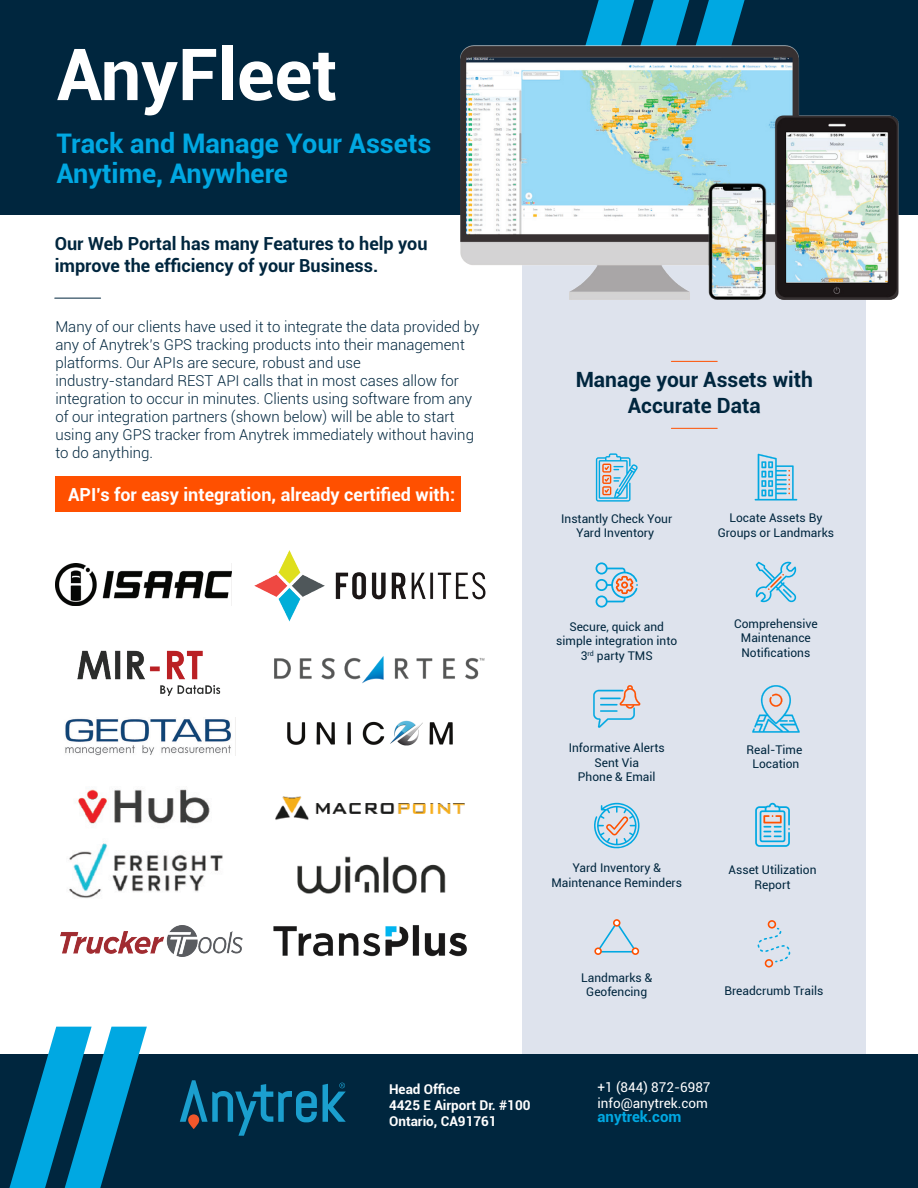
<style>
.page{position:relative;width:918px;height:1188px;background:#fff}
.page>*{position:absolute;margin:0;border:0;box-sizing:border-box;transform-origin:0 0}
.t1{font:700 72px "Roboto";color:#fff}
.t2{font:700 27px/30px "Roboto";color:#00a8e2}
.t3{font:700 21px/25.2px "Roboto";color:#00263e;text-align:center}
.t4{font:700 18px/21.6px "Roboto";color:#00263e}
.t5{font:700 18px "Roboto";color:#fff}
.t6{font:300 15px/18px "Roboto";color:#00263e}
.t7{font:700 15px "Roboto";color:#00a8e2}
.t8{font:700 13.5px/16.2px "Roboto";color:#fff}
.t9{font:13.5px/16.2px "Roboto";color:#fff}
.t10{font:12px/14.4px "Roboto";color:#00263e;text-align:center}
</style>
<div class="page">
<div style="left:522px;top:55px;width:344px;height:1011px;background:#dee3ed"></div>
<div style="left:0;top:1054px;width:918px;height:134px;background:#00263e"></div>
<div style="left:0;top:0;width:918px;height:214px;background:#00263e"></div>
<hr style="left:671px;top:361px;width:46px;height:1px;background:#ff5000">
<hr style="left:671px;top:428px;width:46px;height:1px;background:#ff5000">
<hr style="left:55px;top:298px;width:46px;height:1px;background:#00263e">
<svg style="left:757px;top:927px;width:34px;height:36px"></svg>
<div style="left:765px;top:959px;width:8px;height:9px;border:2px solid #ff5000;border-radius:50%"></div>
<div style="left:768px;top:920px;width:8px;height:9px;border:2px solid #ff5000;border-radius:50%"></div>
<div style="left:613px;top:919px;width:7px;height:8px;border:2px solid #ff5000;border-radius:50%"></div>
<div style="left:632px;top:947px;width:7px;height:8px;border:2px solid #ff5000;border-radius:50%"></div>
<svg style="left:597px;top:920px;width:41px;height:34px"></svg>
<div style="left:594px;top:947px;width:8px;height:8px;border:2px solid #ff5000;border-radius:50%"></div>
<svg style="left:594px;top:803px;width:46px;height:46px"></svg>
<svg style="left:755px;top:803px;width:35px;height:44px"></svg>
<svg style="left:752px;top:685px;width:48px;height:48px"></svg>
<svg style="left:593px;top:685px;width:48px;height:43px"></svg>
<svg style="left:596px;top:562px;width:42px;height:46px"></svg>
<svg style="left:756px;top:562px;width:41px;height:41px"></svg>
<svg style="left:596px;top:453px;width:42px;height:49px"></svg>
<svg style="left:755px;top:454px;width:42px;height:46px"></svg>
<div style="left:56px;top:476px;width:405px;height:35px;background:#ff5000"></div>
<img style="left:451px;top:0;width:456px;height:300px">
<svg style="left:9px;top:1027px;width:138px;height:161px"></svg>
<img style="left:275px;top:796px;width:190px;height:24px">
<img style="left:69px;top:843px;width:154px;height:55px">
<img style="left:78px;top:789px;width:132px;height:35px">
<img style="left:297px;top:856px;width:149px;height:38px">
<img style="left:273px;top:925px;width:194px;height:32px">
<img style="left:254px;top:550px;width:232px;height:72px">
<img style="left:65px;top:719px;width:166px;height:37px">
<img style="left:287px;top:720px;width:166px;height:26px">
<img style="left:56px;top:564px;width:175px;height:41px">
<img style="left:70px;top:594px;width:156px;height:156px">
<img style="left:60px;top:926px;width:182px;height:30px">
<img style="left:274px;top:656px;width:211px;height:28px">
<svg style="left:180px;top:1080px;width:137px;height:56px"></svg>
<svg style="left:323px;top:1083px;width:23px;height:39px"></svg>
<h1 class="t1" style="left:57px;top:24px;width:282px">AnyFleet</h1>
<h2 class="t2" style="left:57px;top:128px;width:376px">Track and Manage Your Assets<br>Anytime, Anywhere</h2>
<p class="t4" style="left:55px;top:232px;width:374px">Our Web Portal has many Features to help you improve the efficiency of your Business.</p>
<p class="t6" style="left:55px;top:317px;width:426px">Many of our clients have used it to integrate the data provided by any of Anytrek’s GPS tracking products into their management platforms. Our APIs are secure, robust and use industry-standard REST API calls that in most cases allow for integration to occur in minutes. Clients using software from any of our integration partners (shown below) will be able to start using any GPS tracker from Anytrek immediately without having to do anything.</p>
<p class="t5" style="left:68px;top:481px;width:389px">API’s for easy integration, already certified with:</p>
<h3 class="t3" style="left:576px;top:366px;width:239px">Manage your Assets with<br>Accurate Data</h3>
<p class="t10" style="left:561px;top:511px;width:113px">Instantly Check Your<br>Yard Inventory</p>
<p class="t10" style="left:718px;top:510px;width:118px">Locate Assets By<br>Groups or Landmarks</p>
<p class="t10" style="left:556px;top:619px;width:123px">Secure, quick and simple integration into<br>3<sup>rd</sup> party TMS</p>
<p class="t10" style="left:734px;top:616px;width:85px">Comprehensive<br>Maintenance<br>Notifications</p>
<p class="t10" style="left:569px;top:740px;width:98px">Informative Alerts<br>Sent Via<br>Phone &amp; Email</p>
<p class="t10" style="left:747px;top:742px;width:57px">Real-Time<br>Location</p>
<p class="t10" style="left:551px;top:861px;width:132px">Yard Inventory &amp;<br>Maintenance Reminders</p>
<p class="t10" style="left:729px;top:862px;width:90px">Asset Utilization<br>Report</p>
<p class="t10" style="left:581px;top:970px;width:73px">Landmarks &amp;<br>Geofencing</p>
<p class="t10" style="left:725px;top:983px;width:100px">Breadcrumb Trails</p>
<p class="t8" style="left:389px;top:1080px;width:143px">Head Office<br>4425 E Airport Dr. #100<br>Ontario, CA91761</p>
<p class="t9" style="left:597px;top:1078px;width:115px">+1 (844) 872-6987 info@anytrek.com</p>
<p class="t7" style="left:597px;top:1106px;width:85px">anytrek.com</p>
</div>
